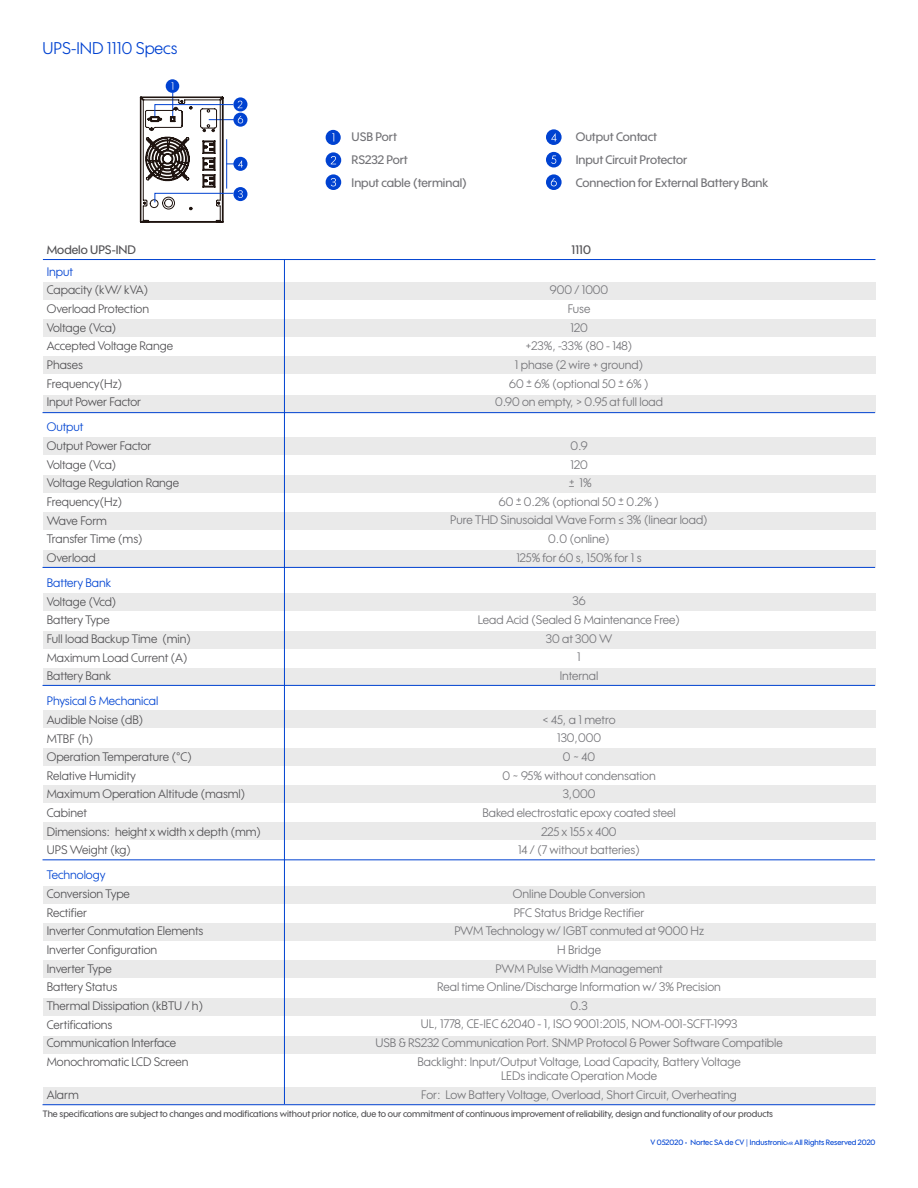
<style>
.page{position:relative;width:918px;height:1188px;background:#fff}
.page>*{position:absolute;margin:0;border:0;box-sizing:border-box;transform-origin:0 0}
.t1{font:16.5px "Wes FY";color:#0042d1}
.t2{font:12px/18.6px "Wes FY";color:#737377;text-align:center}
.t3{font:12px/18.6px "Wes FY";color:#525154}
.t4{font:500 12px/23px "Wes FY";color:#737377}
.t5{font:12px "Wes FY";color:#0044d2}
.t6{font:500 12px "Wes FY";color:#525154}
.t7{font:12px "Wes FY";color:#0042d1}
.t8{font:500 9px "Wes FY";color:#525154}
.t9{font:500 7.5px "Wes FY";color:#0044d2}
.s1{font-weight:400}
.s2{font-size:4.5px}
</style>
<div class="page">
<div style="left:43px;top:282px;width:832px;height:18px;background:#eaeaea"></div>
<div style="left:43px;top:319px;width:832px;height:18px;background:#eaeaea"></div>
<div style="left:43px;top:356px;width:832px;height:18px;background:#eaeaea"></div>
<div style="left:43px;top:395px;width:832px;height:18px;background:#eaeaea"></div>
<div style="left:43px;top:437px;width:832px;height:18px;background:#eaeaea"></div>
<div style="left:43px;top:475px;width:832px;height:18px;background:#eaeaea"></div>
<div style="left:43px;top:512px;width:832px;height:18px;background:#eaeaea"></div>
<div style="left:43px;top:550px;width:832px;height:18px;background:#eaeaea"></div>
<div style="left:43px;top:594px;width:832px;height:17px;background:#eaeaea"></div>
<div style="left:43px;top:631px;width:832px;height:18px;background:#eaeaea"></div>
<div style="left:43px;top:668px;width:832px;height:18px;background:#eaeaea"></div>
<div style="left:43px;top:711px;width:832px;height:17px;background:#eaeaea"></div>
<div style="left:43px;top:748px;width:832px;height:18px;background:#eaeaea"></div>
<div style="left:43px;top:785px;width:832px;height:18px;background:#eaeaea"></div>
<div style="left:43px;top:822px;width:832px;height:18px;background:#eaeaea"></div>
<div style="left:43px;top:886px;width:832px;height:18px;background:#eaeaea"></div>
<div style="left:43px;top:923px;width:832px;height:18px;background:#eaeaea"></div>
<div style="left:43px;top:960px;width:832px;height:18px;background:#eaeaea"></div>
<div style="left:43px;top:998px;width:832px;height:17px;background:#eaeaea"></div>
<div style="left:43px;top:1036px;width:832px;height:18px;background:#eaeaea"></div>
<div style="left:43px;top:1087px;width:832px;height:18px;background:#eaeaea"></div>
<hr style="left:284px;top:259px;width:1px;height:845px;background:#0042d1">
<hr style="left:43px;top:412px;width:832px;height:1px;background:#0042d1">
<hr style="left:43px;top:259px;width:832px;height:1px;background:#0042d1">
<hr style="left:43px;top:567px;width:832px;height:1px;background:#0042d1">
<hr style="left:43px;top:859px;width:832px;height:1px;background:#0042d1">
<hr style="left:43px;top:685px;width:832px;height:1px;background:#0042d1">
<hr style="left:43px;top:1104px;width:832px;height:1px;background:#0042d1">
<svg style="left:546px;top:174px;width:16px;height:16px"></svg>
<svg style="left:551px;top:178px;width:6px;height:8px"></svg>
<svg style="left:546px;top:152px;width:16px;height:16px"></svg>
<svg style="left:551px;top:156px;width:5px;height:8px"></svg>
<svg style="left:546px;top:129px;width:16px;height:16px"></svg>
<svg style="left:551px;top:133px;width:6px;height:8px"></svg>
<div style="left:326px;top:174px;width:15px;height:16px;background:#0042d1;border-radius:50%"></div>
<svg style="left:331px;top:178px;width:5px;height:8px"></svg>
<svg style="left:326px;top:152px;width:15px;height:16px"></svg>
<svg style="left:331px;top:156px;width:5px;height:8px"></svg>
<svg style="left:326px;top:130px;width:15px;height:15px"></svg>
<div style="left:233px;top:157px;width:14px;height:14px;background:#0042d1;border-radius:50%"></div>
<svg style="left:166px;top:79px;width:13px;height:14px"></svg>
<div style="left:233px;top:97px;width:14px;height:14px;background:#0042d1;border-radius:50%"></div>
<div style="left:233px;top:187px;width:14px;height:14px;background:#0042d1;border-radius:50%"></div>
<div style="left:233px;top:113px;width:14px;height:14px;background:#0042d1;border-radius:50%"></div>
<svg style="left:140px;top:82px;width:103px;height:141px"></svg>
<h1 class="t1" style="left:43px;top:38px;width:137px">UPS-IND 1110 Specs</h1>
<p class="t6" style="left:47px;top:242px;width:91px">Modelo UPS-IND</p>
<p class="t7" style="left:47px;top:264px;width:28px">Input</p>
<p class="t3" style="left:47px;top:281px;width:128px">Capacity (kW/ kVA)<br>Overload Protection<br>Voltage (Vca)<br>Accepted Voltage Range<br>Phases<br>Frequency(Hz)<br>Input Power Factor</p>
<p class="t5" style="left:47px;top:420px;width:38px">Output</p>
<p class="t3" style="left:47px;top:436px;width:134px">Output Power Factor<br>Voltage (Vca)<br>Voltage Regulation Range<br>Frequency(Hz)<br>Wave Form<br>Transfer Time (ms)<br>Overload</p>
<p class="t5" style="left:47px;top:575px;width:66px">Battery Bank</p>
<p class="t3" style="left:47px;top:592px;width:146px">Voltage (Vcd)<br>Battery Type<br>Full load Backup Time (min)<br>Maximum Load Current (A)<br>Battery Bank</p>
<p class="t5" style="left:47px;top:693px;width:113px">Physical &amp; Mechanical</p>
<p class="t3" style="left:47px;top:710px;width:216px">Audible Noise (dB)<br>MTBF (h)<br>Operation Temperature (°C)<br>Relative Humidity<br>Maximum Operation Altitude (masml)<br>Cabinet<br>Dimensions: height x width x depth (mm)<br>UPS Weight (kg)</p>
<p class="t5" style="left:47px;top:868px;width:60px">Technology</p>
<p class="t3" style="left:47px;top:884px;width:158px">Conversion Type<br>Rectifier<br>Inverter Conmutation Elements<br>Inverter Configuration<br>Inverter Type<br>Battery Status<br>Thermal Dissipation (kBTU / h)<br>Certifications<br>Communication Interface<br>Monochromatic LCD Screen</p>
<p class="t3" style="left:47px;top:1085px;width:34px">Alarm</p>
<p class="t4" style="left:352px;top:125px;width:117px">USB Port<br>RS232 Port<br>Input cable (terminal)</p>
<p class="t4" style="left:576px;top:125px;width:194px">Output Contact<br>Input Circuit Protector<br>Connection for External Battery Bank</p>
<p class="t6" style="left:571px;top:242px;width:21px">1110</p>
<p class="t2" style="left:495px;top:281px;width:170px">900 / 1000<br>Fuse<br>120<br>+23%, -33% (80 - 148)<br>1 phase (2 wire + ground)<br>60 +_ 6% (optional 50 +_ 6% )<br>0.90 on empty, &gt; 0.95 at full load</p>
<p class="t2" style="left:569px;top:436px;width:24px;text-align:left">0.9<br>120 +_ 1 %</p>
<p class="t2" style="left:450px;top:492px;width:259px">60 +_ 0.2% (optional 50 +_ 0.2% )<br>Pure THD Sinusoidal Wave Form ≤ 3% (linear load)<br>0.0 (online)<br>125% for 60 s, 150% for 1 s</p>
<p class="t2" style="left:478px;top:592px;width:204px">36<br>Lead Acid (Sealed &amp; Maintenance Free)<br>30 at 300 W<br>1<br>Internal</p>
<p class="t2" style="left:482px;top:710px;width:195px">&lt; 45, a 1 metro<br>130,000<br>0 ~ 40<br>0 ~ 95% without condensation<br>3,000<br>Baked electrostatic epoxy coated steel<br>225 x 155 x 400<br>14 / (7 without batteries)</p>
<p class="t2" style="left:375px;top:884px;width:409px">Online Double Conversion<br>PFC Status Bridge Rectifier<br>PWM Technology w/ IGBT conmuted at 9000 Hz<br>H Bridge<br>PWM Pulse Width Management<br>Real time Online/Discharge Information w/ 3% Precision<br>0.3<br>UL, 1778, CE-IEC 62040 - 1, ISO 9001:2015, NOM-001-SCFT-1993<br>USB &amp; RS232 Communication Port. SNMP Protocol &amp; Power Software Compatible Backlight: Input/Output Voltage, Load Capacity, Battery Voltage</p>
<p class="t2" style="left:421px;top:1066px;width:317px">LEDs indicate Operation Mode<br>For: Low Battery Voltage, Overload, Short Circuit, Overheating</p>
<p class="t8" style="left:43px;top:1108px;width:732px">The specifications are subject to changes and modifications without prior notice, due to our commitment of continuous improvement of reliability, design and functionality of our products</p>
<p class="t9" style="left:650px;top:1138px;width:227px">V 052020 • Nortec SA de CV <span class="s1">|</span> Industronic<span class="s2">MR</span> All Rights Reserved 2020</p>
</div>
